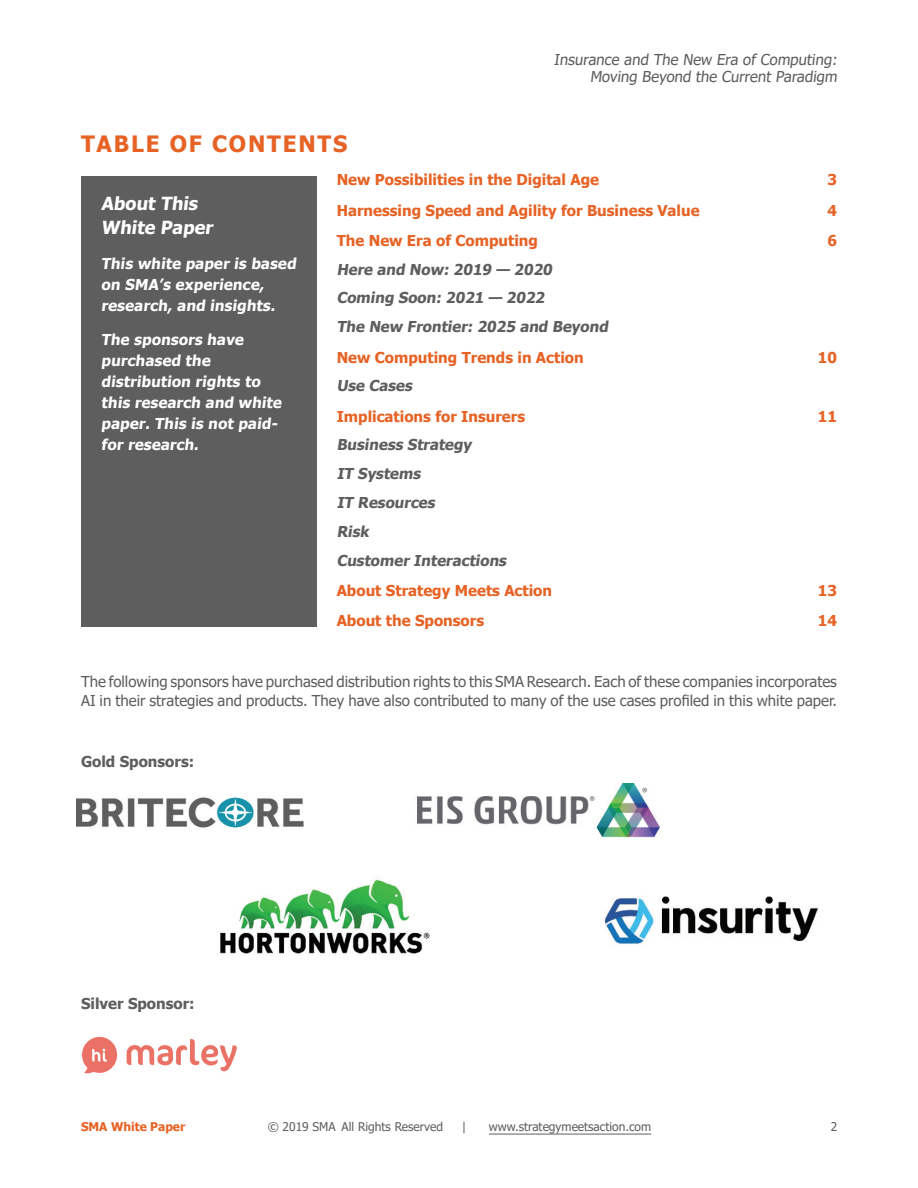
<style>
.page{position:relative;width:918px;height:1188px;background:#fff}
.page>*{position:absolute;margin:0;border:0;box-sizing:border-box;transform-origin:0 0}
.Document_Title{font:700 22.5px "Tahoma";letter-spacing:.08em;color:#e66325}
.Quote_Header{font:700 18px/24px "Tahoma";color:#fff}
.Paragraph{font:15px/16.5px "Tahoma";color:#5e5e5e;text-align:right}
.Paragraph-2{font:700 15px "Tahoma";color:#e66325}
.Paragraph-3{font:700 15px "Tahoma";color:#5e5e5e}
.t1{font:700 15px/21px "Tahoma";color:#fff}
.t2{font:12px "Tahoma";color:#5e5e5e}
.t3{font:700 12px "Tahoma";color:#e66325}
</style>
<div class="page">
<hr style="left:489px;top:1134px;width:162px;height:1px;background:#5e5e5e">
<div style="left:81px;top:176px;width:235px;height:450px;background:#5e5e5e"></div>
<img style="left:77px;top:797px;width:226px;height:31px">
<img style="left:220px;top:879px;width:210px;height:75px">
<img style="left:604px;top:896px;width:214px;height:48px">
<img style="left:417px;top:784px;width:243px;height:54px">
<img style="left:81px;top:1037px;width:156px;height:37px">
<p class="Paragraph" style="left:554px;top:53px;width:287px">Insurance and The New Era of Computing:<br>Moving Beyond the Current Paradigm</p>
<p class="Document_Title" style="left:81px;top:128px;width:268px">TABLE OF CONTENTS</p>
<p class="Paragraph-2" style="left:337px;top:169px;width:264px">New Possibilities in the Digital Age</p>
<p class="Paragraph-2" style="left:827px;top:169px;width:11px">3</p>
<p class="Paragraph-2" style="left:337px;top:200px;width:364px">Harnessing Speed and Agility for Business Value</p>
<p class="Paragraph-2" style="left:827px;top:200px;width:11px">4</p>
<p class="Paragraph-2" style="left:337px;top:230px;width:203px">The New Era of Computing</p>
<p class="Paragraph-2" style="left:827px;top:230px;width:11px">6</p>
<p class="Paragraph-3" style="left:337px;top:259px;width:220px">Here and Now: 2019 — 2020</p>
<p class="Paragraph-3" style="left:337px;top:287px;width:212px">Coming Soon: 2021 — 2022</p>
<p class="Paragraph-3" style="left:337px;top:316px;width:276px">The New Frontier: 2025 and Beyond</p>
<p class="Paragraph-2" style="left:337px;top:347px;width:249px">New Computing Trends in Action</p>
<p class="Paragraph-2" style="left:818px;top:347px;width:21px">10</p>
<p class="Paragraph-3" style="left:337px;top:375px;width:80px">Use Cases</p>
<p class="Paragraph-2" style="left:337px;top:406px;width:190px">Implications for Insurers</p>
<p class="Paragraph-2" style="left:818px;top:406px;width:21px">11</p>
<p class="Paragraph-3" style="left:337px;top:434px;width:140px">Business Strategy</p>
<p class="Paragraph-3" style="left:337px;top:463px;width:88px">IT Systems</p>
<p class="Paragraph-3" style="left:337px;top:492px;width:103px">IT Resources</p>
<p class="Paragraph-3" style="left:337px;top:521px;width:37px">Risk</p>
<p class="Paragraph-3" style="left:337px;top:550px;width:174px">Customer Interactions</p>
<p class="Paragraph-2" style="left:337px;top:580px;width:217px">About Strategy Meets Action</p>
<p class="Paragraph-2" style="left:818px;top:580px;width:21px">13</p>
<p class="Paragraph-2" style="left:337px;top:610px;width:149px">About the Sponsors</p>
<p class="Paragraph-2" style="left:818px;top:610px;width:21px">14</p>
<p class="Quote_Header" style="left:101px;top:192px;width:116px">About This<br>White Paper</p>
<p class="t1" style="left:101px;top:253px;width:199px">This white paper is based on SMA’s experience, research, and insights.</p>
<p class="t1" style="left:101px;top:330px;width:185px">The sponsors have purchased the distribution rights to this research and white paper. This is not paid&shy;for research.</p>
<p class="Paragraph" style="left:81px;top:672px;width:758px;line-height:19.5px;text-align:left">The following sponsors have purchased distribution rights to this SMA Research. Each of these companies incorporates<br>AI in their strategies and products. They have also contributed to many of the use cases profiled in this white paper.</p>
<p class="Paragraph-3" style="left:81px;top:751px;width:115px">Gold Sponsors:</p>
<p class="Paragraph-3" style="left:81px;top:993px;width:115px">Silver Sponsor:</p>
<p class="t3" style="left:81px;top:1118px;width:106px">SMA White Paper</p>
<p class="t2" style="left:268px;top:1119px;width:177px">© 2019 SMA All Rights Reserved</p>
<p class="t2" style="left:462px;top:1119px;width:6px">|</p>
<p class="t2" style="left:489px;top:1119px;width:164px">www.strategymeetsaction.com</p>
<p class="t2" style="left:831px;top:1119px;width:8px">2</p>
</div>
